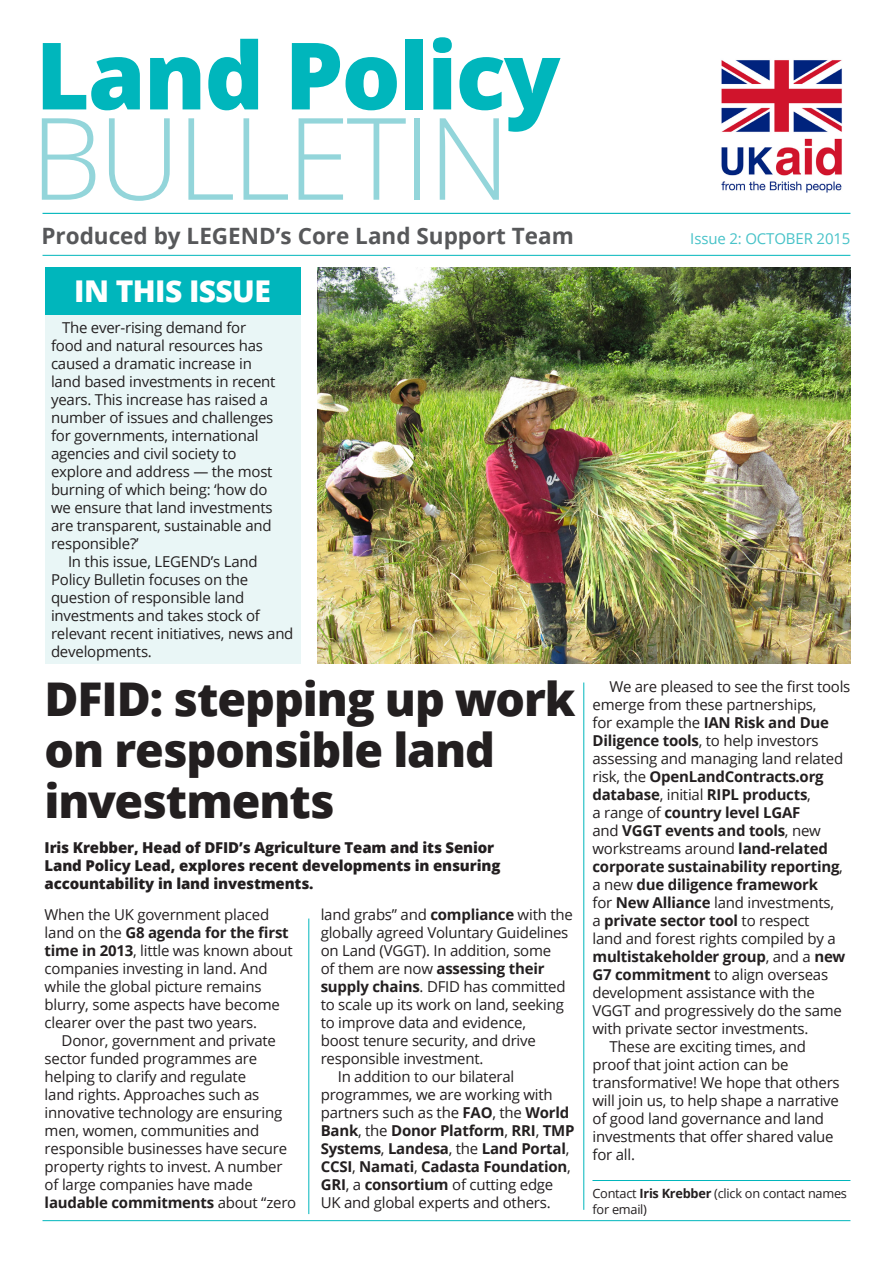
<style>
.page{position:relative;width:893px;height:1263px;background:#fff}
.page>*{position:absolute;margin:0;border:0;box-sizing:border-box;transform-origin:0 0}
.t1{font:300 114px "Open Sans";letter-spacing:-.03em;color:#93d5da}
.t2{font:800 93px "Open Sans";letter-spacing:-.02em;color:#00b6bc}
.LEGEND_article_headi{font:800 46.5px/51px "Open Sans";letter-spacing:-.025em;color:#231f20}
.LEGEND_IN_BRIEF{font:800 30px "Open Sans";letter-spacing:-.02em;color:#fff}
.t3{font:700 22.5px "Open Sans";color:#57585a}
.LEGEND_body{font:15px/18px "Open Sans";letter-spacing:-.015em;color:#231f20}
.LEGEND_body_-_first{font:15px/18px "Open Sans";letter-spacing:-.015em;color:#231f20}
.LEGEND_bold_intro_sp{font:800 15px/18px "Open Sans";letter-spacing:-.01em;color:#231f20}
.t4{font:15px "Open Sans";letter-spacing:-.01em;color:#47c2c8}
.LEGEND_more_info{font:12.75px/16.5px "Open Sans";letter-spacing:-.02em;color:#231f20}
.s1{font-weight:700}
</style>
<div class="page">
<hr style="left:43px;top:1220px;width:807px;height:1px;background:#00b6bc">
<hr style="left:583px;top:682px;width:1px;height:528px;background:#00b6bc">
<hr style="left:43px;top:213px;width:807px;height:1px;background:#00b6bc">
<hr style="left:43px;top:255px;width:807px;height:1px;background:#00b6bc">
<img style="left:721px;top:60px;width:121px;height:133px">
<hr style="left:592px;top:1180px;width:258px;height:1px;background:#00b6bc">
<hr style="left:309px;top:918px;width:1px;height:296px;background:#00b6bc">
<div style="left:45px;top:296px;width:255px;height:368px;background:#e9f6f6"></div>
<div style="left:45px;top:267px;width:255px;height:48px;background:#00b6bc"></div>
<img style="left:317px;top:268px;width:533px;height:395px">
<h2 class="t2" style="left:36px;top:5px;width:526px">Land Policy</h2>
<h1 class="t1" style="left:30px;top:80px;width:482px">BULLETIN</h1>
<h3 class="t3" style="left:41px;top:220px;width:534px">Produced by LEGEND’s Core Land Support Team</h3>
<p class="t4" style="left:690px;top:228px;width:162px">Issue 2: OCTOBER 2015</p>
<p class="LEGEND_IN_BRIEF" style="left:74px;top:269px;width:198px">IN THIS ISSUE</p>
<p class="LEGEND_body_-_first" style="left:51px;top:318px;width:226px;text-indent:11px">The ever-rising demand for food and natural resources has caused a dramatic increase in land based investments in recent years. This increase has raised a number of issues and challenges for governments, international agencies and civil society to explore and address — the most burning of which being: ‘how do we ensure that land investments are transparent, sustainable and responsible?’</p>
<p class="LEGEND_body" style="left:51px;top:552px;width:244px;text-indent:17px">In this issue, LEGEND’s Land<br>Policy Bulletin focuses on the question of responsible land investments and takes stock of relevant recent initiatives, news and developments.</p>
<p class="LEGEND_article_headi" style="left:45px;top:671px;width:532px">DFID: stepping up work on responsible land investments</p>
<p class="LEGEND_bold_intro_sp" style="left:45px;top:838px;width:457px">Iris Krebber, Head of DFID’s Agriculture Team and its Senior<br>Land Policy Lead, explores recent developments in ensuring accountability in land investments.</p>
<p class="LEGEND_body_-_first" style="left:45px;top:905px;width:250px">When the UK government placed land on the <span class="s1">G8 agenda for the first time in 2013</span>, little was known about companies investing in land. And while the global picture remains blurry, some aspects have become clearer over the past two years.</p>
<p class="LEGEND_body" style="left:45px;top:1031px;width:253px;text-indent:17px">Donor, government and private sector funded programmes are helping to clarify and regulate<br>land rights. Approaches such as innovative technology are ensuring men, women, communities and responsible businesses have secure property rights to invest. A number of large companies have made <span class="s1">laudable commitments</span> about “zero</p>
<p class="LEGEND_body" style="left:321px;top:905px;width:254px">land grabs” and <span class="s1">compliance</span> with the globally agreed Voluntary Guidelines on Land (VGGT). In addition, some<br>of them are now <span class="s1">assessing their supply chains</span>. DFID has committed to scale up its work on land, seeking to improve data and evidence,<br>boost tenure security, and drive responsible investment.</p>
<p class="LEGEND_body" style="left:321px;top:1067px;width:255px;text-indent:17px">In addition to our bilateral programmes, we are working with partners such as the <span class="s1">FAO</span>, the <span class="s1">World Bank</span>, the <span class="s1">Donor Platform</span>, <span class="s1">RRI</span>, <span class="s1">TMP Systems</span>, <span class="s1">Landesa</span>, the <span class="s1">Land Portal</span>, <span class="s1">CCSI</span>, <span class="s1">Namati</span>, <span class="s1">Cadasta Foundation</span>, <span class="s1">GRI</span>, a <span class="s1">consortium</span> of cutting edge UK and global experts and others.</p>
<p class="LEGEND_body" style="left:592px;top:677px;width:259px;text-indent:17px">We are pleased to see the first tools emerge from these partnerships,<br>for example the <span class="s1">IAN Risk and Due Diligence tools</span>, to help investors assessing and managing land related risk, the <span class="s1">OpenLandContracts.org database</span>, initial <span class="s1">RIPL products</span>,<br>a range of <span class="s1">country level LGAF<br></span>and <span class="s1">VGGT events and tools</span>, new workstreams around <span class="s1">land-related corporate sustainability reporting</span>, a new <span class="s1">due diligence framework<br></span>for <span class="s1">New Alliance</span> land investments,<br>a <span class="s1">private sector tool</span> to respect<br>land and forest rights compiled by a <span class="s1">multistakeholder group</span>, and a <span class="s1">new G7 commitment</span> to align overseas development assistance with the VGGT and progressively do the same with private sector investments.</p>
<p class="LEGEND_body" style="left:592px;top:1037px;width:249px;text-indent:17px">These are exciting times, and proof that joint action can be transformative! We hope that others will join us, to help shape a narrative of good land governance and land investments that offer shared value for all.</p>
<p class="LEGEND_more_info" style="left:592px;top:1184px;width:256px">Contact <span class="s1">Iris Krebber</span> (click on contact names for email)</p>
</div>
